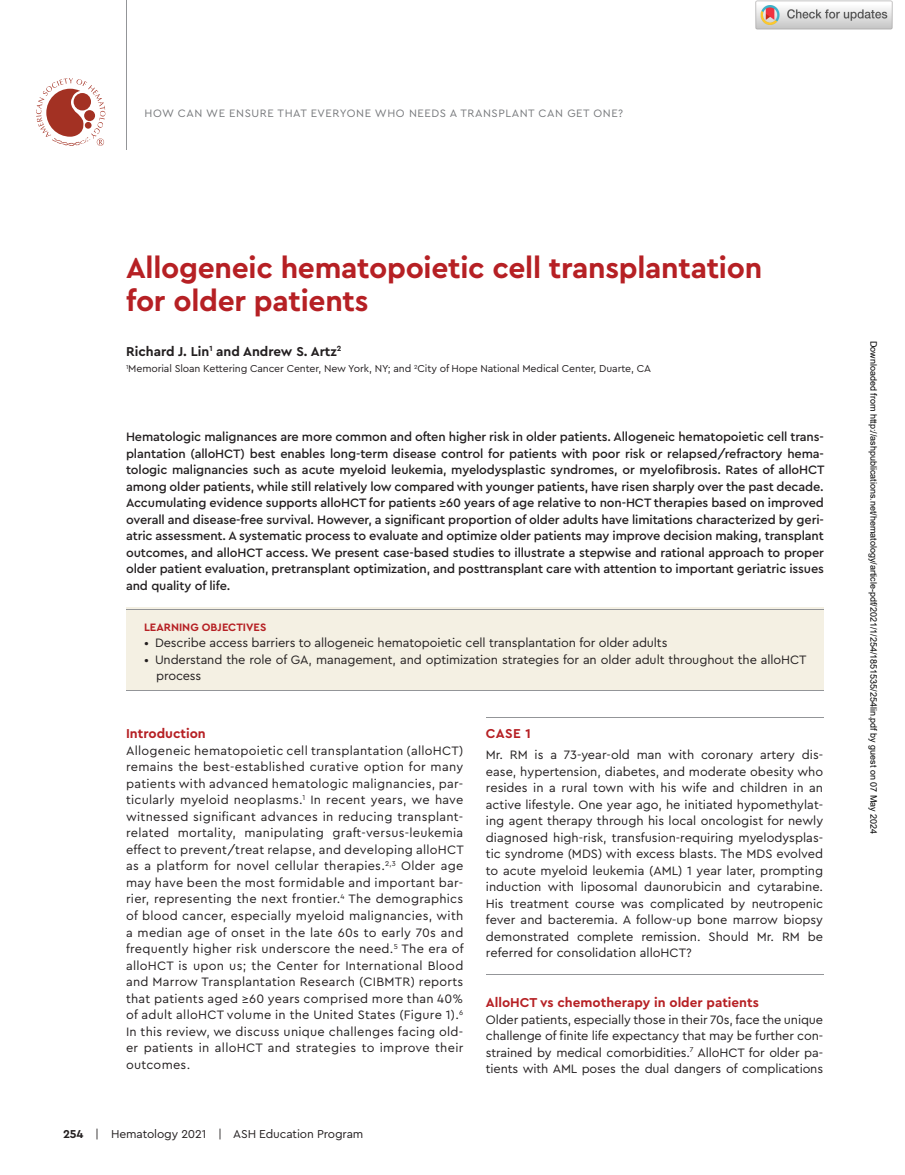
<style>
.page{position:relative;width:905px;height:1175px;background:#fff}
.page>*{position:absolute;margin:0;border:0;box-sizing:border-box;transform-origin:0 0}
.t1{font:700 30px/33px "Cera Pro";letter-spacing:-.01em;color:#b62024}
.t2{font:700 13.5px "Cera Pro";color:#b62024}
.t3{font:700 13.5px "Cera Pro";color:#231f20}
.t4{font:12.75px/16.5px "Cera Pro";letter-spacing:-.01em;color:#231f20;text-align:justify}
.t5{font:500 12.75px/16.5px "Cera Pro";letter-spacing:-.01em;color:#231f20;text-align:justify}
.t6{font:12px "Cera Pro";letter-spacing:-.01em;color:#231f20}
.t7{font:11.25px "Cera Pro";letter-spacing:.05em;color:#76787b}
.t8{font:700 11.25px "Cera Pro";color:#b62024}
.t9{font:10.5px "Cera Pro";letter-spacing:-.01em;color:#231f20}
.t10{font:9px "Arial";color:#000}
.s1{font-weight:700}
</style>
<div class="page">
<svg style="left:36px;top:78px;width:69px;height:68px"></svg>
<hr style="left:126px;top:0;width:1px;height:149px;background:#939598">
<div style="left:126px;top:607px;width:698px;height:82px;background:#f4f0e3"></div>
<hr style="left:126px;top:608px;width:698px;height:1px;background:#939598">
<hr style="left:126px;top:690px;width:698px;height:1px;background:#939598">
<hr style="left:486px;top:716px;width:337px;height:1px;background:#939598">
<hr style="left:486px;top:974px;width:337px;height:1px;background:#939598">
<img style="left:755px;top:0;width:138px;height:30px">
<p class="t7" style="left:144px;top:106px;width:480px">HOW CAN WE ENSURE THAT EVERYONE WHO NEEDS A TRANSPLANT CAN GET ONE ?</p>
<h1 class="t1" style="left:126px;top:250px;width:637px">Allogeneic hema to poi etic cell trans plan ta tion for older patients</h1>
<p class="t3" style="left:126px;top:342px;width:217px">Richard J. Lin <sup>1</sup> and Andrew S. Artz <sup>2</sup></p>
<p class="t9" style="left:126px;top:362px;width:526px"><sup>1</sup> Memorial Sloan Kettering Cancer Center, New York, NY; and <sup>2</sup> City of Hope National Medical Center , Duarte, CA</p>
<p class="t5" style="left:126px;top:428px;width:700px">Hematologic malig nances are more com mon and often higher risk in older patients. Allogeneic hema to poi etic cell trans&shy;plan ta tion (alloHCT) best enables long - term dis ease con trol for patients with poor risk or relapsed / refrac tory hema&shy;to logic malig nan cies such as acute mye loid leu ke mia, myelodysplastic syn dromes, or mye lo fibro sis. Rates of alloHCT among older patients, while still rel a tively low com pared with youn ger patients, have risen sharply over the past decade.<br>Accumulating evi dence sup ports alloHCT for patients ≥ 60 years of age rel a tive to non - HCT ther a pies based on improved over all and dis ease - free sur vival. However, a sig nificant pro por tion of older adults have lim i ta tions char ac ter ized by geri&shy;at ric assess ment. A sys tem atic pro cess to eval u ate and opti mize older patients may improve deci sion mak ing, trans plant out comes, and alloHCT access. We pres ent case - based stud ies to illus trate a step wise and ratio nal approach to proper older patient eval u a tion, pretransplant opti mi za tion, and posttransplant care with atten tion to impor tant geri at ric issues and qual ity of life.</p>
<p class="t8" style="left:144px;top:619px;width:124px">LEARNING OBJECTIVES</p>
<p class="t4" style="left:144px;top:634px;width:525px">• Describe access bar ri ers to allo ge neic hema to poi etic cell trans plan ta tion for older adults</p>
<p class="t4" style="left:156px;top:650px;width:652px;text-indent:-12px">• Understand the role of GA, man age ment, and opti mi za tion strat e gies for an older adult through out the alloHCT pro cess</p>
<p class="t2" style="left:126px;top:725px;width:81px">Introduction</p>
<p class="t4" style="left:126px;top:742px;width:339px">Allogeneic hema to poi etic cell trans plan ta tion (alloHCT) remains the best - established cura tive option for many patients with advanced hema to logic malig nan cies, par&shy;tic u larly mye loid neo plasms. <sup>1</sup> In recent years, we have witnessed sig nificant advances in reduc ing trans plant - related mor tal ity, manip u lat ing graft - ver sus - leu ke mia effect to pre vent / treat relapse, and devel op ing alloHCT as a plat form for novel cel lu lar ther a pies. <sup>2,3</sup> Older age may have been the most for mi da ble and impor tant bar&shy;rier, representing the next fron tier. <sup>4</sup> The demo graph ics of blood can cer, espe cially mye loid malig nan cies, with a median age of onset in the late 60s to early 70s and fre quently higher risk under score the need. <sup>5</sup> The era of alloHCT is upon us; the Center for International Blood and Marrow Transplantation Research (CIBMTR) reports that patients aged ≥ 60 years com prised more than 40 % of adult alloHCT vol ume in the United States ( Figure 1 ). <sup>6<br></sup>In this review, we dis cuss unique chal lenges fac ing old&shy;er patients in alloHCT and strat e gies to improve their out comes.</p>
<p class="t6" style="left:63px;top:1126px;width:302px"><span class="s1">254</span> | Hematology 2021 | ASH Education Program</p>
<p class="t2" style="left:486px;top:725px;width:46px">CASE 1</p>
<p class="t4" style="left:486px;top:746px;width:339px">Mr. RM is a 73 - year - old man with cor o nary artery dis&shy;ease, hyper ten sion, dia be tes, and mod er ate obe sity who resides in a rural town with his wife and chil dren in an active life style. One year ago, he ini ti ated hypomethylat&shy;ing agent ther apy through his local oncol o gist for newly diag nosed high - risk, trans fu sion - requir ing myelodysplas&shy;tic syn drome (MDS) with excess blasts. The MDS evolved to acute mye loid leu ke mia (AML) 1 year later, prompting induc tion with lipo so mal dau no ru bi cin and cytarabine.<br>His treat ment course was com pli cated by neutropenic fever and bac ter emia. A fol low - up bone mar row biopsy dem on strated com plete remis sion. Should Mr. RM be referred for con sol i da tion alloHCT ?</p>
<p class="t2" style="left:486px;top:993px;width:274px">AlloHCT vs che mo ther apy in older patients</p>
<p class="t4" style="left:486px;top:1010px;width:339px">Older patients, espe cially those in their 70s, face the unique chal lenge of finite life expec tancy that may be fur ther con&shy;strained by med i cal comorbidities. <sup>7</sup> AlloHCT for older pa&shy;tients with AML poses the dual dan gers of com pli ca tions</p>
<p class="t10" style="left:877px;top:340px;width:495px;rotate:90deg">Downloaded from http://ashpublications.net/hematology/article-pdf/2021/1/254/1851535/254lin.pdf by guest on 07 May 2024</p>
</div>
